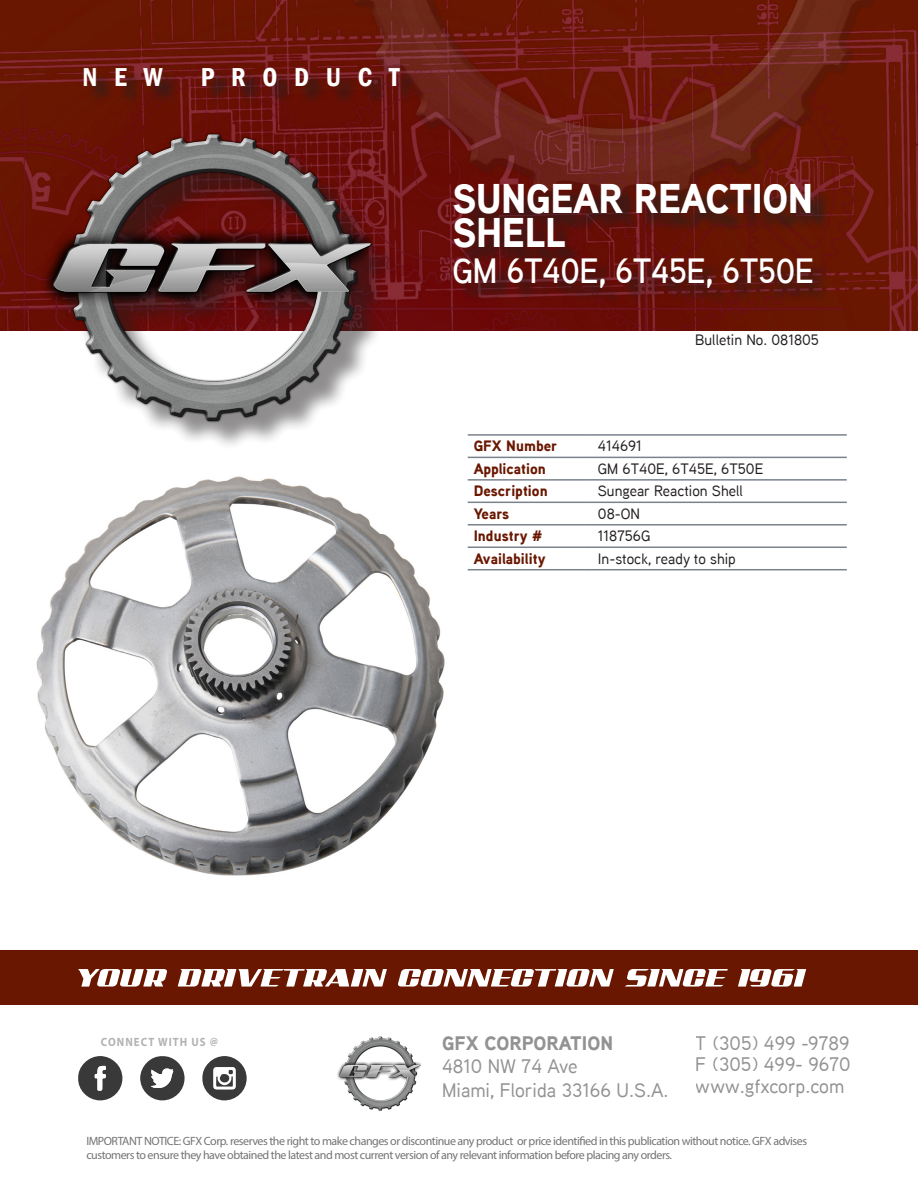
<style>
.page{position:relative;width:918px;height:1188px;background:#fff}
.page>*{position:absolute;margin:0;border:0;box-sizing:border-box;transform-origin:0 0}
.t1{font:900 41.4px/33.5px "Aaux Next";letter-spacing:-.01em;color:#fff;scale:.94 1}
.t2{font:600 34.95px "Aaux Next";letter-spacing:-.01em;color:#fff;scale:.94 1}
.t3{font:600 condensed 26.7px "Franklin Gothic";letter-spacing:.625em;color:#fff}
.t4{font:500 19.5px/21.5px "Aaux Next";color:#383938;text-align:justify}
.t5{font:900 19.5px "Aaux Next";color:#383938}
.t6{font:500 15px "Aaux Next";color:#231f20}
.t7{font:900 15px "Aaux Next";color:#691701}
.t8{font:12px/14.4px "Myriad Pro";letter-spacing:-.04em;color:#231f20}
.t9{font:700 12px "Myriad Pro";letter-spacing:.1em;color:#b4b2b2;scale:.9 1}
</style>
<div class="page">
<img style="left:0;top:0;width:918px;height:330px">
<div style="left:86px;top:71px;width:332px;height:34px;background:#231f20;opacity:.75"></div>
<svg style="left:78px;top:1056px;width:45px;height:45px"></svg>
<svg style="left:140px;top:1056px;width:45px;height:45px"></svg>
<svg style="left:202px;top:1056px;width:45px;height:45px"></svg>
<img style="left:337px;top:1036px;width:84px;height:74px">
<img style="left:40px;top:132px;width:356px;height:199px">
<div style="left:49px;top:138px;width:352px;height:313px;background:#231f20;opacity:.3"></div>
<div style="left:0;top:950px;width:918px;height:55px;background:#691701"></div>
<svg style="left:78px;top:969px;width:728px;height:18px"></svg>
<img style="left:36px;top:476px;width:409px;height:400px">
<hr style="left:468px;top:434px;width:124px;height:2px;background:#7a838c">
<hr style="left:592px;top:434px;width:255px;height:2px;background:#7a838c">
<hr style="left:468px;top:457px;width:124px;height:1px;background:#7a838c">
<hr style="left:592px;top:457px;width:255px;height:1px;background:#7a838c">
<hr style="left:468px;top:479px;width:124px;height:2px;background:#7a838c">
<hr style="left:592px;top:479px;width:255px;height:2px;background:#7a838c">
<hr style="left:468px;top:502px;width:124px;height:1px;background:#7a838c">
<hr style="left:592px;top:502px;width:255px;height:1px;background:#7a838c">
<hr style="left:468px;top:524px;width:124px;height:2px;background:#7a838c">
<hr style="left:592px;top:524px;width:255px;height:2px;background:#7a838c">
<hr style="left:468px;top:547px;width:124px;height:1px;background:#7a838c">
<hr style="left:592px;top:547px;width:255px;height:1px;background:#7a838c">
<hr style="left:468px;top:569px;width:124px;height:1px;background:#7a838c">
<hr style="left:592px;top:569px;width:255px;height:1px;background:#7a838c">
<div style="left:457px;top:187px;width:375px;height:120px;background:#231f20;opacity:.75"></div>
<h3 class="t3" style="left:82px;top:59px;width:82px">NEW</h3>
<h3 class="t3" style="left:201px;top:59px;width:200px">PRODUCT</h3>
<p class="t1" style="left:453px;top:182px;width:385px">SUNGEAR REACTION<br>SHELL</p>
<p class="t2" style="left:453px;top:247px;width:386px">GM 6T40E, 6T45E, 6T50E</p>
<p class="t6" style="left:695px;top:330px;width:125px">Bulletin No. 081805</p>
<p class="t7" style="left:474px;top:435px;width:85px">GFX Number</p>
<p class="t6" style="left:598px;top:436px;width:45px">414691</p>
<p class="t7" style="left:474px;top:458px;width:74px">Application</p>
<p class="t6" style="left:598px;top:458px;width:167px">GM 6T40E, 6T45E, 6T50E</p>
<p class="t7" style="left:474px;top:480px;width:75px">Description</p>
<p class="t6" style="left:598px;top:481px;width:147px">Sungear Reaction Shell</p>
<p class="t7" style="left:474px;top:503px;width:37px">Years</p>
<p class="t6" style="left:598px;top:503px;width:44px">08-ON</p>
<p class="t7" style="left:474px;top:525px;width:70px">Industry #</p>
<p class="t6" style="left:598px;top:526px;width:54px">118756G</p>
<p class="t7" style="left:474px;top:548px;width:73px">Availability</p>
<p class="t6" style="left:598px;top:548px;width:139px">In-stock, ready to ship</p>
<p class="t9" style="left:101px;top:1034px;width:132px">CONNECT WITH US @</p>
<h3 class="t5" style="left:442px;top:1029px;width:172px">GFX CORPORATION</h3>
<h3 class="t4" style="left:442px;top:1054px;width:228px;line-height:23.4px">4810 NW 74 Ave<br>Miami, Florida 33166 U.S.A.</h3>
<h3 class="t4" style="left:696px;top:1032px;width:156px">T (305) 499 -9789<br>F (305) 499- 9670 www.gfxcorp.com</h3>
<p class="t8" style="left:86px;top:1133px;width:722px">IMPORTANT NOTICE: GFX Corp. reserves the right to make changes or discontinue any product or price identified in this publication without notice. GFX advises customers to ensure they have obtained the latest and most current version of any relevant information before placing any orders.</p>
</div>
